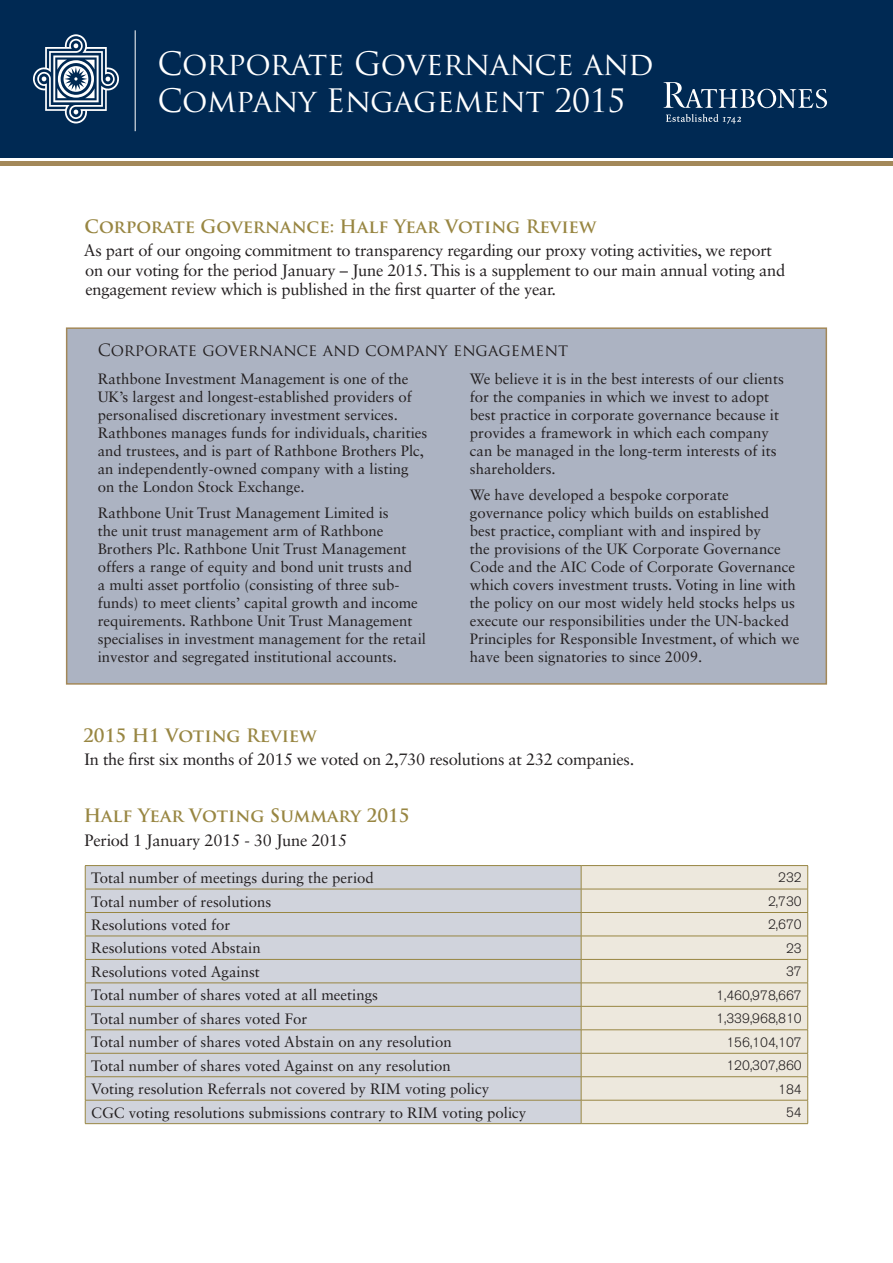
<style>
.page{position:relative;width:893px;height:1263px;background:#fff}
.page>*{position:absolute;margin:0;border:0;box-sizing:border-box;transform-origin:0 0}
.t1{font:31.5px/37.8px "Trajan Pro";letter-spacing:-.01em;color:#fff}
.t2{font:700 18px "Trajan Pro";color:#988642}
.t3{font:16.5px/19.5px "Sabon LT Std";letter-spacing:-.015em;color:#231f20}
.t4{font:16.5px "Trajan Pro";color:#231f20}
.t5{font:15px/18px "Sabon LT Std";color:#231f20}
.t6{font:300 13.5px "Akzidenz Grotesk BE";color:#231f20}
</style>
<div class="page">
<div style="left:66px;top:327px;width:761px;height:358px;background:#acb3c2;border:2px solid #a38859"></div>
<div style="left:0;top:0;width:893px;height:157px;background:#002953"></div>
<hr style="left:0;top:162px;width:893px;height:4px;background:#a38859">
<hr style="left:135px;top:30px;width:1px;height:101px;background:#fff">
<svg style="left:33px;top:34px;width:86px;height:89px"></svg>
<svg style="left:666px;top:114px;width:75px;height:10px"></svg>
<svg style="left:664px;top:82px;width:163px;height:26px"></svg>
<div style="left:86px;top:866px;width:495px;height:257px;background:#d0d3dc"></div>
<div style="left:582px;top:866px;width:225px;height:257px;background:#ede8dd"></div>
<hr style="left:85px;top:865px;width:496px;height:1px;background:#988642">
<hr style="left:581px;top:865px;width:227px;height:1px;background:#988642">
<hr style="left:85px;top:889px;width:496px;height:1px;background:#988642">
<hr style="left:581px;top:889px;width:227px;height:1px;background:#988642">
<hr style="left:85px;top:912px;width:496px;height:1px;background:#988642">
<hr style="left:581px;top:912px;width:227px;height:1px;background:#988642">
<hr style="left:85px;top:936px;width:496px;height:1px;background:#988642">
<hr style="left:581px;top:936px;width:227px;height:1px;background:#988642">
<hr style="left:85px;top:959px;width:496px;height:1px;background:#988642">
<hr style="left:581px;top:959px;width:227px;height:1px;background:#988642">
<hr style="left:85px;top:983px;width:496px;height:1px;background:#988642">
<hr style="left:581px;top:983px;width:227px;height:1px;background:#988642">
<hr style="left:85px;top:1006px;width:496px;height:1px;background:#988642">
<hr style="left:581px;top:1006px;width:227px;height:1px;background:#988642">
<hr style="left:85px;top:1029px;width:496px;height:1px;background:#988642">
<hr style="left:581px;top:1029px;width:227px;height:1px;background:#988642">
<hr style="left:85px;top:1053px;width:496px;height:1px;background:#988642">
<hr style="left:581px;top:1053px;width:227px;height:1px;background:#988642">
<hr style="left:85px;top:1076px;width:496px;height:1px;background:#988642">
<hr style="left:581px;top:1076px;width:227px;height:1px;background:#988642">
<hr style="left:85px;top:1100px;width:496px;height:1px;background:#988642">
<svg style="left:85px;top:866px;width:1px;height:257px"></svg>
<hr style="left:581px;top:1100px;width:227px;height:1px;background:#988642">
<svg style="left:581px;top:866px;width:1px;height:257px"></svg>
<svg style="left:807px;top:866px;width:1px;height:257px"></svg>
<hr style="left:85px;top:1123px;width:496px;height:1px;background:#988642">
<hr style="left:581px;top:1123px;width:227px;height:1px;background:#988642">
<p class="t1" style="left:158px;top:44px;width:498px">Corporate Governance and<br>Company Engagement 2015</p>
<p class="t2" style="left:85px;top:215px;width:513px">Corporate Governance: Half Year Voting Review</p>
<p class="t3" style="left:84px;top:241px;width:703px">As part of our ongoing commitment to transparency regarding our proxy voting activities, we report on our voting for the period January – June 2015. This is a supplement to our main annual voting and engagement review which is published in the first quarter of the year.</p>
<p class="t4" style="left:98px;top:339px;width:472px">Corporate governance and company engagement</p>
<p class="t5" style="left:98px;top:369px;width:331px">Rathbone Investment Management is one of the UK’s largest and longest-established providers of personalised discretionary investment services.<br>Rathbones manages funds for individuals, charities and trustees, and is part of Rathbone Brothers Plc, an independently-owned company with a listing on the London Stock Exchange.</p>
<p class="t5" style="left:98px;top:504px;width:330px">Rathbone Unit Trust Management Limited is<br>the unit trust management arm of Rathbone Brothers Plc. Rathbone Unit Trust Management offers a range of equity and bond unit trusts and<br>a multi asset portfolio (consisting of three sub&shy;funds) to meet clients’ capital growth and income requirements. Rathbone Unit Trust Management specialises in investment management for the retail investor and segregated institutional accounts.</p>
<p class="t5" style="left:470px;top:369px;width:315px">We believe it is in the best interests of our clients for the companies in which we invest to adopt best practice in corporate governance because it provides a framework in which each company can be managed in the long-term interests of its shareholders.</p>
<p class="t5" style="left:470px;top:486px;width:331px">We have developed a bespoke corporate governance policy which builds on established<br>best practice, compliant with and inspired by<br>the provisions of the UK Corporate Governance Code and the AIC Code of Corporate Governance which covers investment trusts. Voting in line with the policy on our most widely held stocks helps us execute our responsibilities under the UN-backed Principles for Responsible Investment, of which we have been signatories to since 2009.</p>
<p class="t2" style="left:83px;top:724px;width:235px">2015 H1 Voting Review</p>
<p class="t3" style="left:85px;top:750px;width:551px">In the first six months of 2015 we voted on 2,730 resolutions at 232 companies.</p>
<p class="t2" style="left:84px;top:805px;width:328px">Half Year Voting Summary 2015</p>
<p class="t3" style="left:85px;top:830px;width:264px">Period 1 January 2015 - 30 June 2015</p>
<p class="t5" style="left:91px;top:869px;width:284px">Total number of meetings during the period</p>
<p class="t6" style="left:778px;top:870px;width:25px">232</p>
<p class="t5" style="left:91px;top:892px;width:182px">Total number of resolutions</p>
<p class="t6" style="left:768px;top:893px;width:35px">2,730</p>
<p class="t5" style="left:91px;top:915px;width:141px">Resolutions voted for</p>
<p class="t6" style="left:768px;top:917px;width:35px">2,670</p>
<p class="t5" style="left:91px;top:939px;width:171px">Resolutions voted Abstain</p>
<p class="t6" style="left:786px;top:940px;width:17px">23</p>
<p class="t5" style="left:91px;top:962px;width:170px">Resolutions voted Against</p>
<p class="t6" style="left:786px;top:964px;width:17px">37</p>
<p class="t5" style="left:91px;top:986px;width:288px">Total number of shares voted at all meetings</p>
<p class="t6" style="left:716px;top:987px;width:87px">1,460,978,667</p>
<p class="t5" style="left:91px;top:1009px;width:218px">Total number of shares voted For</p>
<p class="t6" style="left:716px;top:1011px;width:87px">1,339,968,810</p>
<p class="t5" style="left:91px;top:1033px;width:362px">Total number of shares voted Abstain on any resolution</p>
<p class="t6" style="left:726px;top:1034px;width:77px">156,104,107</p>
<p class="t5" style="left:91px;top:1056px;width:361px">Total number of shares voted Against on any resolution</p>
<p class="t6" style="left:726px;top:1058px;width:77px">120,307,860</p>
<p class="t5" style="left:91px;top:1080px;width:399px">Voting resolution Referrals not covered by RIM voting policy</p>
<p class="t6" style="left:778px;top:1081px;width:25px">184</p>
<p class="t5" style="left:91px;top:1103px;width:437px">CGC voting resolutions submissions contrary to RIM voting policy</p>
<p class="t6" style="left:786px;top:1105px;width:17px">54</p>
</div>
